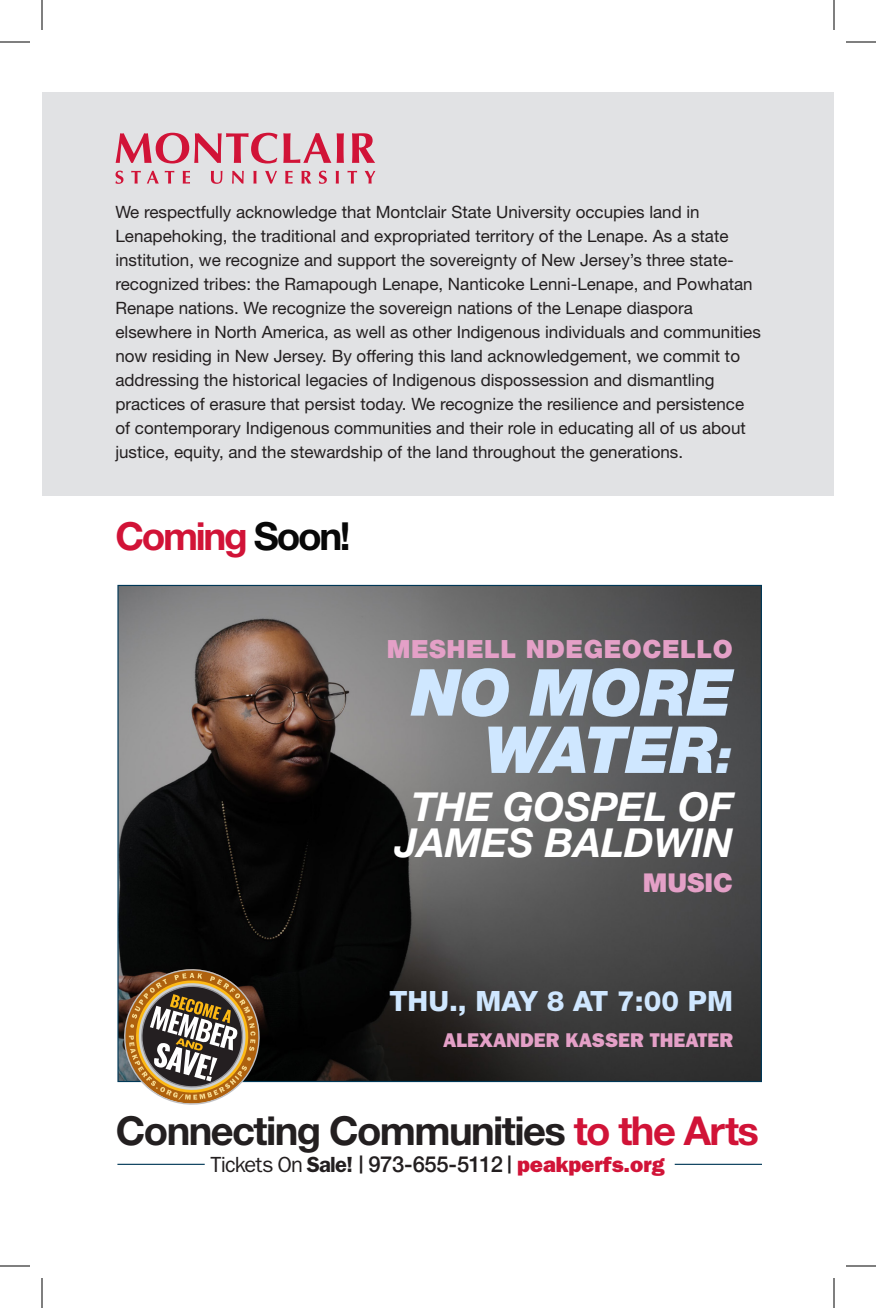
<style>
.page{position:relative;width:876px;height:1308px;background:#fff}
.page>*{position:absolute;margin:0;border:0;box-sizing:border-box;transform-origin:0 0}
.t1{font:italic 900 64.8px/57.2px "Helvetica Neue LT Std";letter-spacing:-.02em;color:#cfe7ff;text-align:right}
.t2{font:700 40px "Helvetica Neue LT Std";letter-spacing:-.04em;color:#231f20}
.t3{font:italic 700 40px/36px "Helvetica Neue LT Std";color:#fff;text-align:center}
.t4{font:700 38.8px "Helvetica Neue LT Std";letter-spacing:-.06em;color:#d11337}
.t5{font:800 28px "Helvetica Neue LT Std";color:#cfe7ff}
.t6{font:900 26px "Helvetica Neue LT Std";color:#e4a0c7}
.t7{font:900 25.2px "Helvetica Neue LT Std";letter-spacing:.02em;color:#e4a0c7}
.t8{font:22px "ITC Franklin Gothic Std Hvy";color:#d11337}
.t9{font:20px "ITC Franklin Gothic Std Hvy";color:#e4a0c7}
.t10{font:17px/24px "Helvetica Neue LT Std";color:#231f20}
.s1{color:#080808}
.s2{font-size:48.8px}
.s3{color:#d11337}
.s4{font-family:"ITC Franklin Gothic Std";color:#231f20}
.s5{font-family:"ITC Franklin Gothic Std";font-weight:600;color:#231f20}
.s6{font-family:"Helvetica Neue";font-weight:500;color:#231f20}
</style>
<div class="page">
<div style="left:42px;top:92px;width:792px;height:404px;background:#e1e2e4"></div>
<svg style="left:116px;top:133px;width:215px;height:31px"></svg>
<svg style="left:337px;top:133px;width:7px;height:30px"></svg>
<svg style="left:352px;top:133px;width:23px;height:30px"></svg>
<svg style="left:115px;top:171px;width:8px;height:13px"></svg>
<svg style="left:131px;top:171px;width:10px;height:13px"></svg>
<svg style="left:147px;top:171px;width:12px;height:13px"></svg>
<svg style="left:165px;top:171px;width:9px;height:13px"></svg>
<svg style="left:183px;top:171px;width:7px;height:13px"></svg>
<svg style="left:211px;top:171px;width:12px;height:13px"></svg>
<svg style="left:232px;top:171px;width:12px;height:13px"></svg>
<svg style="left:253px;top:171px;width:4px;height:13px"></svg>
<svg style="left:265px;top:171px;width:12px;height:13px"></svg>
<svg style="left:285px;top:171px;width:8px;height:13px"></svg>
<svg style="left:302px;top:171px;width:9px;height:13px"></svg>
<svg style="left:319px;top:171px;width:8px;height:13px"></svg>
<svg style="left:336px;top:171px;width:3px;height:13px"></svg>
<svg style="left:347px;top:171px;width:10px;height:13px"></svg>
<svg style="left:365px;top:171px;width:10px;height:13px"></svg>
<img style="left:119px;top:587px;width:641px;height:493px">
<svg style="left:117px;top:961px;width:150px;height:144px"></svg>
<hr style="left:117px;top:1164px;width:88px;height:1px;background:#003857">
<hr style="left:675px;top:1164px;width:87px;height:1px;background:#003857">
<hr style="left:0;top:42px;width:30px;height:1px;background:#000">
<hr style="left:846px;top:42px;width:30px;height:1px;background:#000">
<hr style="left:0;top:1266px;width:30px;height:1px;background:#000">
<hr style="left:846px;top:1266px;width:30px;height:1px;background:#000">
<hr style="left:42px;top:0;width:1px;height:30px;background:#000">
<hr style="left:42px;top:1278px;width:1px;height:30px;background:#000">
<hr style="left:834px;top:0;width:1px;height:30px;background:#000">
<hr style="left:834px;top:1278px;width:1px;height:30px;background:#000">
<p class="t10" style="left:115px;top:200px;width:647px">We respectfully acknowledge that Montclair State University occupies land in Lenapehoking, the traditional and expropriated territory of the Lenape. As a state institution, we recognize and support the sovereignty of New Jersey’s three state&shy;recognized tribes: the Ramapough Lenape, Nanticoke Lenni-Lenape, and Powhatan Renape nations. We recognize the sovereign nations of the Lenape diaspora elsewhere in North America, as well as other Indigenous individuals and communities now residing in New Jersey. By offering this land acknowledgement, we commit to addressing the historical legacies of Indigenous dispossession and dismantling practices of erasure that persist today. We recognize the resilience and persistence of contemporary Indigenous communities and their role in educating all of us about justice, equity, and the stewardship of the land throughout the generations.</p>
<p class="t4" style="left:115px;top:512px;width:237px">Coming <span class="s1">Soon!</span></p>
<p class="t7" style="left:387px;top:634px;width:348px">MESHELL NDEGEOCELLO</p>
<p class="t1" style="left:412px;top:663px;width:323px">NO MORE<br>WATER<span class="s2">:</span></p>
<p class="t3" style="left:395px;top:788px;width:339px">THE GOSPEL OF<br>JAMES BALDWIN</p>
<p class="t6" style="left:643px;top:867px;width:92px">MUSIC</p>
<p class="t5" style="left:389px;top:985px;width:345px">THU., MAY 8 AT 7:00 PM</p>
<p class="t9" style="left:443px;top:1028px;width:291px">ALEXANDER KASSER THEATER</p>
<p class="t2" style="left:116px;top:1106px;width:645px">Connecting Communities <span class="s3">to the Arts</span></p>
<p class="t8" style="left:211px;top:1152px;width:455px"><span class="s4">Tickets On</span> <span class="s5">Sale!</span> <sup>|</sup> <span class="s6">973-655-5112</span> <sup>|</sup> peakperfs.org</p>
</div>
